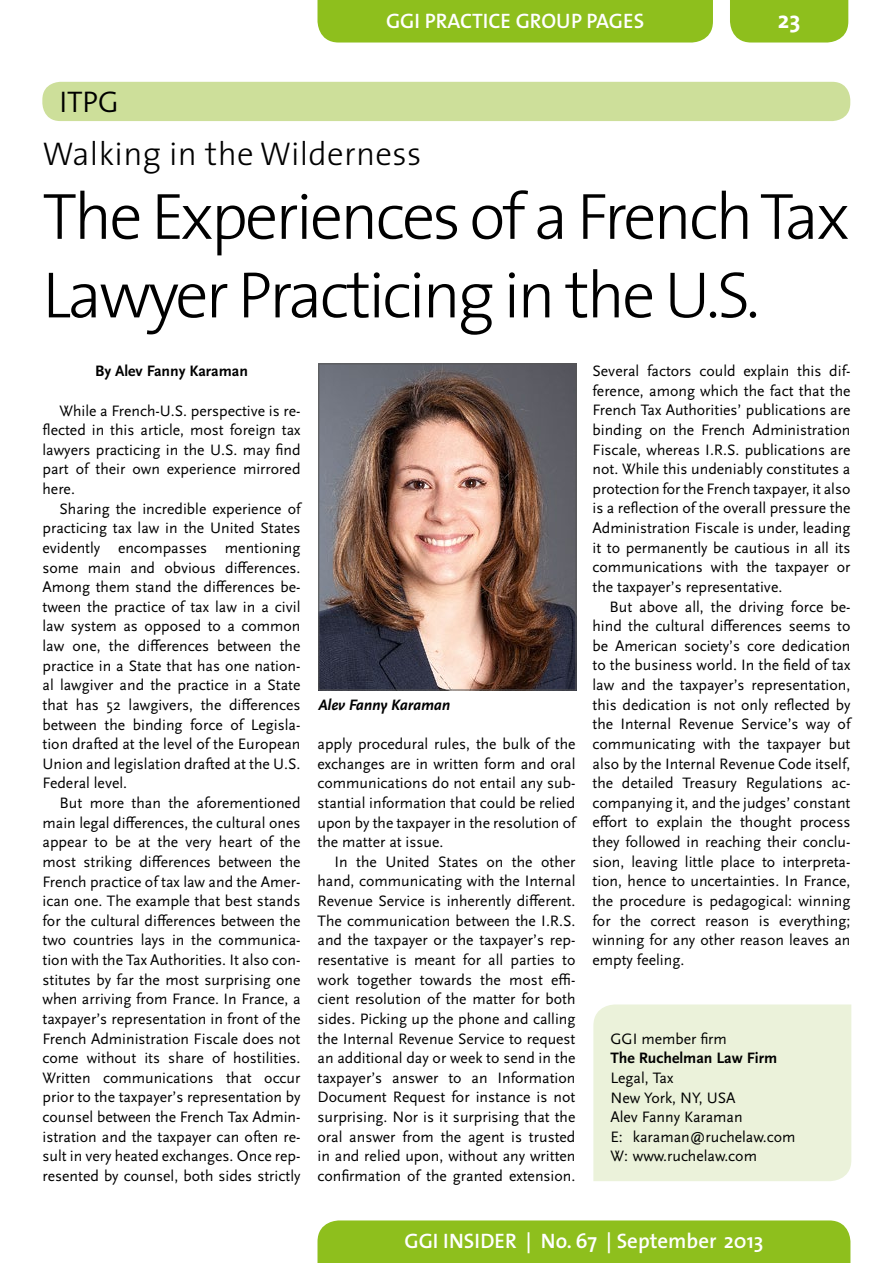
<style>
.page{position:relative;width:893px;height:1263px;background:#fff}
.page>*{position:absolute;margin:0;border:0;box-sizing:border-box;transform-origin:0 0}
.t1{font:300 66px/78.6px "The Sans";letter-spacing:-.045em;color:#000}
.t2{font:300 33px "The Sans";letter-spacing:.01em;color:#000}
.t3{font:300 30px "The Sans";color:#000}
.t4{font:700 24px "The Sans";color:#fff}
.t5{font:600 21px "The Sans";color:#fff}
.t6{font:15.75px/19.6px "Scala Sans Pro";color:#000;text-align:justify}
.t7{font:700 15.75px "Scala Sans Pro";color:#000}
.t8{font:italic 700 15.75px "Scala Sans Pro";letter-spacing:-.01em;color:#000}
</style>
<div class="page">
<div style="left:317px;top:1220px;width:533px;height:43px;background:#8ebf1d"></div>
<div style="left:730px;top:0;width:118px;height:43px;background:#8ebf1d"></div>
<div style="left:317px;top:0;width:396px;height:43px;background:#8ebf1d"></div>
<div style="left:42px;top:82px;width:808px;height:39px;background:#cddf9a;border-radius:18px"></div>
<img style="left:320px;top:365px;width:254px;height:323px">
<div style="left:318px;top:363px;width:258px;height:327px;border:1px solid #565655"></div>
<div style="left:593px;top:1004px;width:258px;height:177px;background:#ebf2da"></div>
<h3 class="t3" style="left:60px;top:77px;width:61px">ITPG</h3>
<h3 class="t5" style="left:386px;top:3px;width:260px">GGI PRACTICE GROUP PAGES</h3>
<h3 class="t4" style="left:778px;top:-1px;width:24px">23</h3>
<h2 class="t2" style="left:43px;top:126px;width:380px">Walking in the Wilderness</h2>
<h1 class="t1" style="left:43px;top:175px;width:809px">The Experiences of a French Tax<br>Lawyer Practicing in the U.S.</h1>
<p class="t7" style="left:95px;top:362px;width:154px">By Alev Fanny Karaman</p>
<p class="t6" style="left:43px;top:400px;width:259px;text-indent:17px">While a French-U.S. perspective is re&shy;flected in this article, most foreign tax lawyers practicing in the U.S. may find part of their own experience mirrored here.</p>
<p class="t6" style="left:43px;top:499px;width:260px;text-indent:17px">Sharing the incredible experience of practicing tax law in the United States evidently encompasses mentioning some main and obvious differences.<br>Among them stand the differences be&shy;tween the practice of tax law in a civil law system as opposed to a common law one, the differences between the practice in a State that has one nation&shy;al lawgiver and the practice in a State that has 52 lawgivers, the differences between the binding force of Legisla&shy;tion drafted at the level of the European Union and legislation drafted at the U.S.<br>Federal level.</p>
<p class="t6" style="left:43px;top:793px;width:260px;text-indent:17px">But more than the aforementioned main legal differences, the cultural ones appear to be at the very heart of the most striking differences between the French practice of tax law and the Amer&shy;ican one. The example that best stands for the cultural differences between the two countries lays in the communica&shy;tion with the Tax Authorities. It also con&shy;stitutes by far the most surprising one when arriving from France. In France, a taxpayer’s representation in front of the French Administration Fiscale does not come without its share of hostilities.<br>Written communications that occur prior to the taxpayer’s representation by counsel between the French Tax Admin&shy;istration and the taxpayer can often re&shy;sult in very heated exchanges. Once rep&shy;resented by counsel, both sides strictly</p>
<p class="t8" style="left:318px;top:695px;width:133px">Alev Fanny Karaman</p>
<p class="t6" style="left:317px;top:734px;width:259px">apply procedural rules, the bulk of the exchanges are in written form and oral communications do not entail any sub&shy;stantial information that could be relied upon by the taxpayer in the resolution of the matter at issue.</p>
<p class="t6" style="left:317px;top:852px;width:260px;text-indent:17px">In the United States on the other hand, communicating with the Internal Revenue Service is inherently different.<br>The communication between the I.R.S. and the taxpayer or the taxpayer’s rep&shy;resentative is meant for all parties to work together towards the most effi&shy;cient resolution of the matter for both sides. Picking up the phone and calling the Internal Revenue Service to request an additional day or week to send in the taxpayer’s answer to an Information Document Request for instance is not surprising. Nor is it surprising that the oral answer from the agent is trusted in and relied upon, without any written confirmation of the granted extension.</p>
<p class="t6" style="left:592px;top:361px;width:259px">Several factors could explain this dif&shy;ference, among which the fact that the French Tax Authorities’ publications are binding on the French Administration Fiscale, whereas I.R.S. publications are not. While this undeniably constitutes a protection for the French taxpayer, it also is a reflection of the overall pressure the Administration Fiscale is under, leading it to permanently be cautious in all its communications with the taxpayer or the taxpayer’s representative.</p>
<p class="t6" style="left:592px;top:596px;width:259px;text-indent:17px">But above all, the driving force be&shy;hind the cultural differences seems to be American society’s core dedication to the business world. In the field of tax law and the taxpayer’s representation, this dedication is not only reflected by the Internal Revenue Service’s way of communicating with the taxpayer but also by the Internal Revenue Code itself, the detailed Treasury Regulations ac&shy;companying it, and the judges’ constant effort to explain the thought process they followed in reaching their conclu&shy;sion, leaving little place to interpreta&shy;tion, hence to uncertainties. In France, the procedure is pedagogical: winning for the correct reason is everything; winning for any other reason leaves an empty feeling.</p>
<p class="t6" style="left:610px;top:1029px;width:118px">GGI member firm</p>
<p class="t7" style="left:610px;top:1049px;width:168px">The Ruchelman Law Firm</p>
<p class="t6" style="left:610px;top:1068px;width:186px;text-align:left">Legal, Tax<br>New York, NY, USA<br>Alev Fanny Karaman<br>E: karaman@ruchelaw.com<br>W: www.ruchelaw.com</p>
<h3 class="t5" style="left:404px;top:1223px;width:361px">GGI INSIDER | No. 67 | September 2013</h3>
</div>
